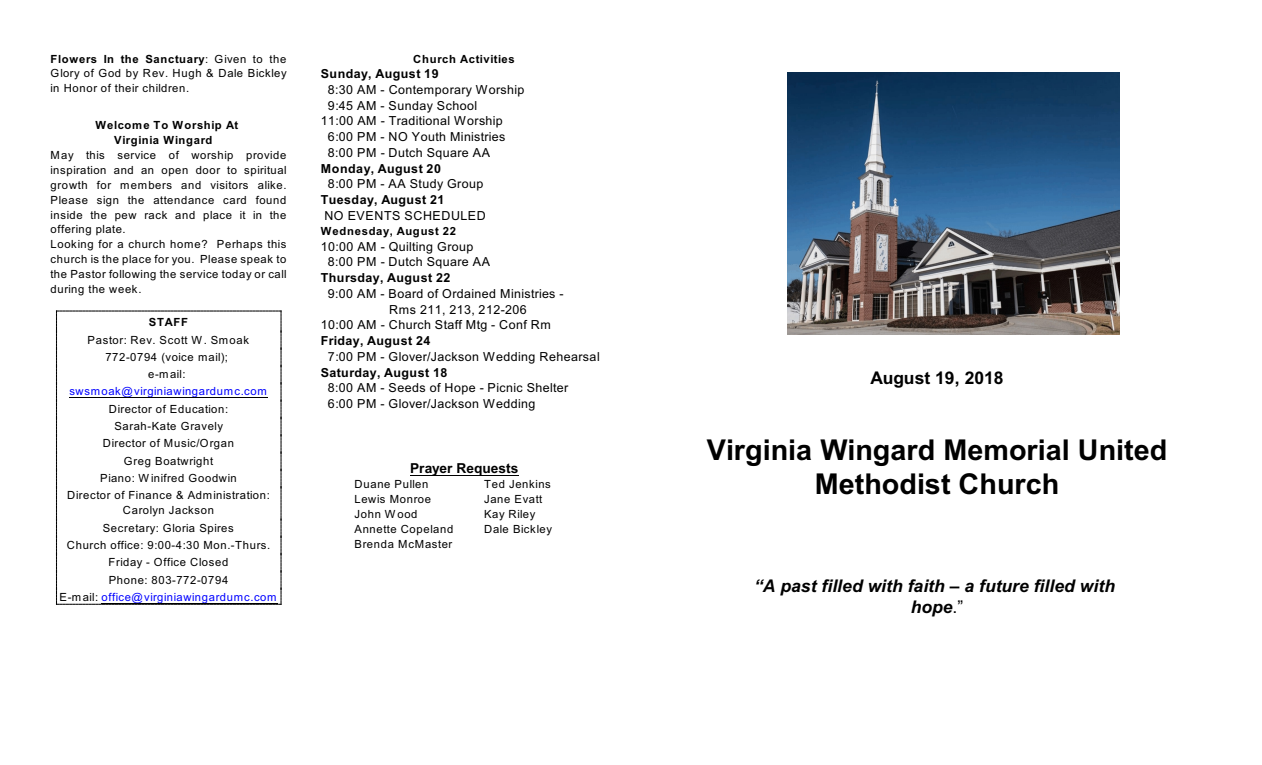
<style>
.page{position:relative;width:1262px;height:765px;background:#fff}
.page>*{position:absolute;margin:0;border:0;box-sizing:border-box;transform-origin:0 0}
.t1{font:700 28.75px/34px "Arial";color:#000;text-align:center}
.t2{font:italic 700 17.5px/20.9px "Arial";color:#000;text-align:center}
.t3{font:700 17.5px "Arial";letter-spacing:-.005em;color:#000}
.t4{font:700 13.75px "Arial";color:#000}
.t5{font:12.5px/15.8px "Arial";letter-spacing:.035em;color:#000}
.t6{font:700 12.5px "Arial";letter-spacing:.035em;color:#000}
.t7{font:11.25px/14.9px "Arial";letter-spacing:.06em;color:#000;text-align:center}
.t8{font:700 11.25px/14.9px "Arial";letter-spacing:.06em;color:#000}
.t9{font:11.25px "Arial";letter-spacing:.06em;color:#00f}
.s1{font-weight:700}
.s2{color:#00f}
.s3{font-weight:400;font-style:normal}
</style>
<div class="page">
<svg style="left:56px;top:310px;width:225px;height:295px"></svg>
<hr style="left:69px;top:397px;width:199px;height:1px;background:#000">
<hr style="left:102px;top:603px;width:176px;height:1px;background:#000">
<hr style="left:410px;top:475px;width:108px;height:1px;background:#000">
<img style="left:787px;top:72px;width:332px;height:263px">
<p class="t7" style="left:51px;top:52px;width:238px;text-align:justify"><span class="s1">Flowers In the Sanctuary</span>: Given to the Glory of God by Rev. Hugh &amp; Dale Bickley in Honor of their children.</p>
<p class="t8" style="left:114px;top:119px;width:126px;text-indent:-19px">Welcome To Worship At<br>Virginia Wingard</p>
<p class="t7" style="left:51px;top:149px;width:238px;text-align:left">May this service of worship provide inspiration and an open door to spiritual growth for members and visitors alike.<br>Please sign the attendance card found inside the pew rack and place it in the offering plate.<br>Looking for a church home? Perhaps this church is the place for you. Please speak to the Pastor following the service today or call during the week.</p>
<p class="t8" style="left:149px;top:316px;width:41px">STAFF</p>
<p class="t7" style="left:88px;top:332px;width:163px;line-height:17.4px">Pastor: Rev. Scott W. Smoak<br>772-0794 (voice mail); e-mail:</p>
<p class="t9" style="left:69px;top:387px;width:199px">swsmoak@virginiawingardumc.com</p>
<p class="t7" style="left:67px;top:401px;width:204px;line-height:17.2px">Director of Education:<br>Sarah-Kate Gravely<br>Director of Music/Organ<br>Greg Boatwright<br>Piano: Winifred Goodwin<br>Director of Finance &amp; Administration:</p>
<p class="t7" style="left:60px;top:503px;width:218px;line-height:17.4px">Carolyn Jackson<br>Secretary: Gloria Spires<br>Church office: 9:00-4:30 Mon.-Thurs.<br>Friday - Office Closed<br>Phone: 803-772-0794<br>E-mail: <span class="s2">office@virginiawingardumc.com</span></p>
<p class="t8" style="left:413px;top:52px;width:103px">Church Activities</p>
<p class="t6" style="left:321px;top:69px;width:119px">Sunday, August 19</p>
<p class="t5" style="left:328px;top:83px;width:198px">8:30 AM - Contemporary Worship</p>
<p class="t5" style="left:328px;top:99px;width:151px">9:45 AM - Sunday School</p>
<p class="t5" style="left:321px;top:114px;width:183px">11:00 AM - Traditional Worship</p>
<p class="t5" style="left:328px;top:130px;width:179px">6:00 PM - NO Youth Ministries</p>
<p class="t5" style="left:328px;top:146px;width:164px">8:00 PM - Dutch Square AA</p>
<p class="t6" style="left:321px;top:164px;width:122px">Monday, August 20</p>
<p class="t5" style="left:328px;top:177px;width:157px">8:00 PM - AA Study Group</p>
<p class="t6" style="left:321px;top:195px;width:125px">Tuesday, August 21</p>
<p class="t5" style="left:324px;top:209px;width:163px">NO EVENTS SCHEDULED</p>
<p class="t8" style="left:321px;top:225px;width:137px">Wednesday, August 22</p>
<p class="t5" style="left:328px;top:239px;width:164px;text-indent:-7px">10:00 AM - Quilting Group<br>8:00 PM - Dutch Square AA</p>
<p class="t6" style="left:321px;top:273px;width:131px">Thursday, August 22</p>
<p class="t5" style="left:328px;top:287px;width:237px">9:00 AM - Board of Ordained Ministries -</p>
<p class="t5" style="left:389px;top:302px;width:139px">Rms 211, 213, 212-206</p>
<p class="t5" style="left:321px;top:318px;width:232px">10:00 AM - Church Staff Mtg - Conf Rm</p>
<p class="t6" style="left:321px;top:336px;width:111px">Friday, August 24</p>
<p class="t5" style="left:328px;top:350px;width:273px">7:00 PM - Glover/Jackson Wedding Rehearsal</p>
<p class="t6" style="left:321px;top:367px;width:128px">Saturday, August 18</p>
<p class="t5" style="left:328px;top:381px;width:242px">8:00 AM - Seeds of Hope - Picnic Shelter<br>6:00 PM - Glover/Jackson Wedding</p>
<p class="t4" style="left:410px;top:463px;width:110px">Prayer Requests</p>
<p class="t7" style="left:354px;top:478px;width:75px">Duane Pullen</p>
<p class="t7" style="left:484px;top:478px;width:68px">Ted Jenkins</p>
<p class="t7" style="left:354px;top:493px;width:78px">Lewis Monroe</p>
<p class="t7" style="left:484px;top:493px;width:60px">Jane Evatt</p>
<p class="t7" style="left:354px;top:508px;width:65px">John Wood</p>
<p class="t7" style="left:484px;top:508px;width:53px">Kay Riley</p>
<p class="t7" style="left:354px;top:523px;width:100px">Annette Copeland</p>
<p class="t7" style="left:484px;top:523px;width:69px">Dale Bickley</p>
<p class="t7" style="left:354px;top:537px;width:99px">Brenda McMaster</p>
<h2 class="t3" style="left:870px;top:371px;width:135px">August 19, 2018</h2>
<h1 class="t1" style="left:706px;top:436px;width:462px">Virginia Wingard Memorial United<br>Methodist Church</h1>
<h2 class="t2" style="left:754px;top:577px;width:362px">“A past filled with faith – a future filled with hope<span class="s3">.”</span></h2>
</div>
